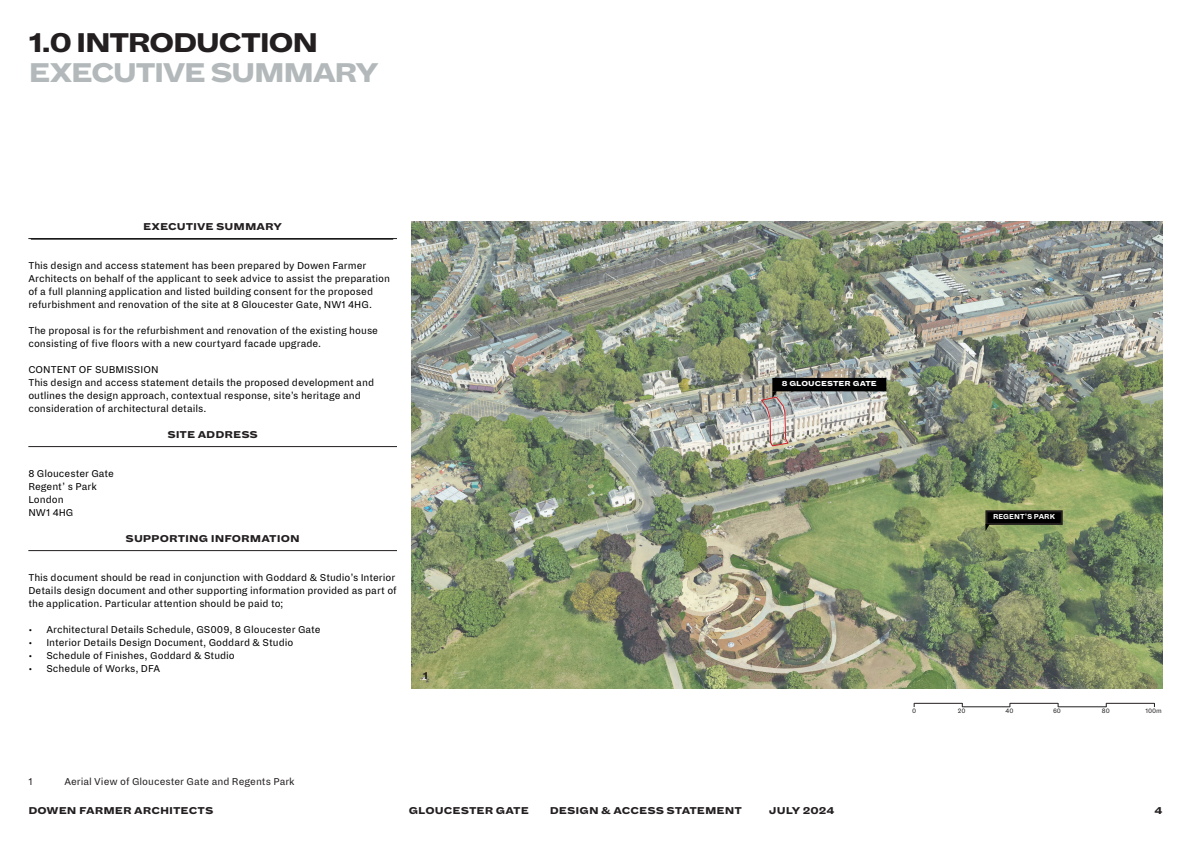
<style>
.page{position:relative;width:1191px;height:842px;background:#fff}
.page>*{position:absolute;margin:0;border:0;box-sizing:border-box;transform-origin:0 0}
.Medium_Sub_Headings{font:900 30px "Dia";letter-spacing:-.06em;color:#b3b9ba}
.Medium_Headings{font:900 30px "Dia";letter-spacing:-.06em;color:#231f20}
.Body_Copy{font:11px/13px "Dia";color:#000}
.Headings{font:900 11px "Dia";color:#231f20}
.Body{font:11px "Dia";color:#231f20}
.Caption_numbers{font:900 11px "Dia";color:#231f20}
.t1{font:900 8px "Dia";color:#fff}
.t2{font:700 8px "Dia";color:#fff}
.Body-2{font:7px "Dia";color:#231f20}
</style>
<div class="page">
<img style="left:411px;top:221px;width:751px;height:468px">
<svg style="left:984px;top:509px;width:79px;height:22px;background:#394029"></svg>
<hr style="left:914px;top:703px;width:48px;height:1px;background:#231f20">
<hr style="left:1010px;top:703px;width:48px;height:1px;background:#231f20">
<hr style="left:1106px;top:703px;width:48px;height:1px;background:#231f20">
<hr style="left:962px;top:706px;width:48px;height:1px;background:#231f20">
<hr style="left:1058px;top:706px;width:48px;height:1px;background:#231f20">
<hr style="left:28px;top:238px;width:369px;height:1px;background:#231f20">
<hr style="left:28px;top:446px;width:369px;height:1px;background:#231f20">
<hr style="left:28px;top:550px;width:369px;height:1px;background:#231f20">
<hr style="left:31px;top:239px;width:362px;height:1px;background:#000">
<img style="left:760px;top:377px;width:127px;height:70px">
<p class="Medium_Headings" style="left:28px;top:24px;width:292px">1.0 INTRODUCTION</p>
<p class="Medium_Sub_Headings" style="left:28px;top:54px;width:352px">EXECUTIVE SUMMARY</p>
<p class="Headings" style="left:143px;top:220px;width:140px">EXECUTIVE SUMMARY</p>
<p class="Body_Copy" style="left:28px;top:259px;width:363px">This design and access statement has been prepared by Dowen Farmer Architects on behalf of the applicant to seek advice to assist the preparation of a full planning application and listed building consent for the proposed refurbishment and renovation of the site at 8 Gloucester Gate, NW1 4HG.</p>
<p class="Body_Copy" style="left:28px;top:324px;width:351px">The proposal is for the refurbishment and renovation of the existing house consisting of five floors with a new courtyard facade upgrade.</p>
<p class="Body_Copy" style="left:28px;top:363px;width:132px">CONTENT OF SUBMISSION</p>
<p class="Body_Copy" style="left:28px;top:376px;width:347px">This design and access statement details the proposed development and outlines the design approach, contextual response, site’s heritage and consideration of architectural details.</p>
<p class="Headings" style="left:167px;top:428px;width:92px">SITE ADDRESS</p>
<p class="Body_Copy" style="left:28px;top:467px;width:87px">8 Gloucester Gate</p>
<p class="Body_Copy" style="left:28px;top:480px;width:70px">Regent’ s Park</p>
<p class="Body_Copy" style="left:28px;top:493px;width:37px">London</p>
<p class="Body_Copy" style="left:28px;top:506px;width:47px">NW1 4HG</p>
<p class="Headings" style="left:126px;top:532px;width:175px">SUPPORTING INFORMATION</p>
<p class="Body_Copy" style="left:28px;top:571px;width:370px">This document should be read in conjunction with Goddard &amp; Studio’s Interior<br>Details design document and other supporting information provided as part of the application. Particular attention should be paid to;</p>
<p class="Body_Copy" style="left:28px;top:623px;width:294px">• Architectural Details Schedule, GS009, 8 Gloucester Gate</p>
<p class="Body_Copy" style="left:28px;top:636px;width:266px">• Interior Details Design Document, Goddard &amp; Studio</p>
<p class="Body_Copy" style="left:28px;top:649px;width:208px">• Schedule of Finishes, Goddard &amp; Studio</p>
<p class="Body_Copy" style="left:28px;top:662px;width:133px">• Schedule of Works, DFA</p>
<p class="Caption_numbers" style="left:423px;top:669px;width:7px">1</p>
<p class="Body" style="left:28px;top:776px;width:6px">1</p>
<p class="Body" style="left:64px;top:776px;width:232px">Aerial View of Gloucester Gate and Regents Park</p>
<p class="t1" style="left:782px;top:379px;width:97px">8 GLOUCESTER GATE</p>
<p class="Headings" style="left:28px;top:803px;width:187px">DOWEN FARMER ARCHITECTS</p>
<p class="Headings" style="left:409px;top:803px;width:122px">GLOUCESTER GATE</p>
<p class="Headings" style="left:550px;top:803px;width:194px">DESIGN &amp; ACCESS STATEMENT</p>
<p class="Headings" style="left:769px;top:803px;width:67px">JULY 2024</p>
<p class="t2" style="left:993px;top:511px;width:64px">REGENT’S PARK</p>
<p class="Body-2" style="left:912px;top:706px;width:6px">0</p>
<p class="Body-2" style="left:957px;top:706px;width:9px">20</p>
<p class="Body-2" style="left:1005px;top:706px;width:9px">40</p>
<p class="Body-2" style="left:1053px;top:706px;width:9px">60</p>
<p class="Body-2" style="left:1101px;top:706px;width:9px">80</p>
<p class="Body-2" style="left:1145px;top:706px;width:18px">100m</p>
<p class="Headings" style="left:1154px;top:803px;width:10px">4</p>
</div>
